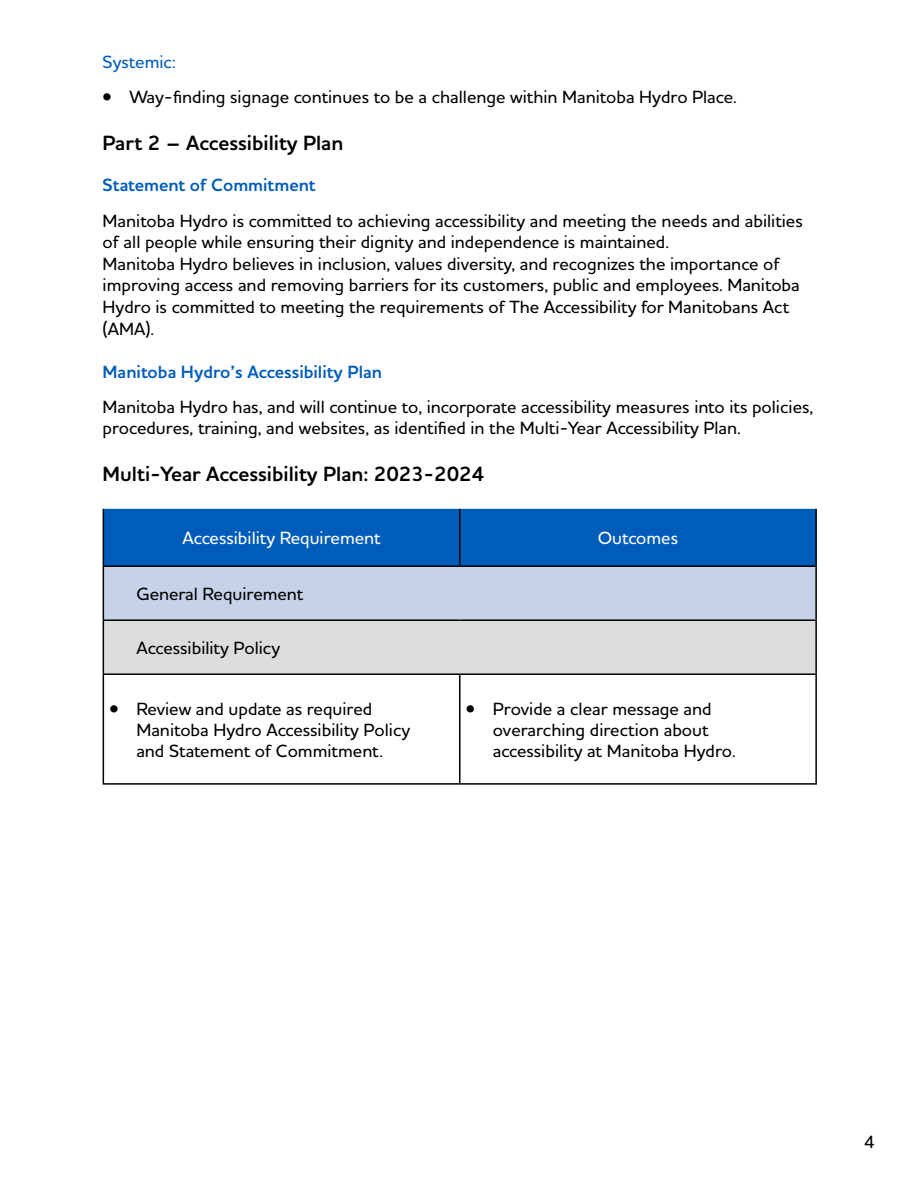
<style>
.page{position:relative;width:918px;height:1188px;background:#fff}
.page>*{position:absolute;margin:0;border:0;box-sizing:border-box;transform-origin:0 0}
.Body_copy{font:700 21px "MH Houschka Std";color:#000}
.B_Head{font:700 21px "MH Houschka Std";color:#000}
.Body_copy-2{font:500 18px/21.6px "MH Houschka Std";color:#000}
.C_Head{font:700 18px "MH Houschka Std";color:#005cb9}
.Body_copy-3{font:500 18px "MH Houschka Std";color:#fff}
.D_Head{font:500 18px "MH Houschka Std";color:#005cb9}
</style>
<div class="page">
<div style="left:104px;top:509px;width:711px;height:56px;background:#005cb9"></div>
<div style="left:103px;top:566px;width:713px;height:54px;background:#c5d2e7"></div>
<div style="left:103px;top:620px;width:713px;height:54px;background:#dcddde"></div>
<hr style="left:103px;top:509px;width:1px;height:56px;background:#000">
<hr style="left:459px;top:509px;width:1px;height:56px;background:#000">
<hr style="left:815px;top:509px;width:2px;height:56px;background:#000">
<hr style="left:103px;top:565px;width:357px;height:2px;background:#000">
<hr style="left:103px;top:567px;width:1px;height:52px;background:#000">
<hr style="left:460px;top:565px;width:357px;height:2px;background:#000">
<hr style="left:815px;top:567px;width:2px;height:52px;background:#000">
<hr style="left:103px;top:619px;width:357px;height:2px;background:#000">
<hr style="left:103px;top:621px;width:1px;height:52px;background:#000">
<hr style="left:460px;top:619px;width:357px;height:2px;background:#000">
<hr style="left:815px;top:621px;width:2px;height:52px;background:#000">
<hr style="left:103px;top:673px;width:357px;height:2px;background:#000">
<hr style="left:103px;top:675px;width:1px;height:108px;background:#000">
<hr style="left:460px;top:673px;width:357px;height:2px;background:#000">
<hr style="left:459px;top:675px;width:1px;height:108px;background:#000">
<hr style="left:815px;top:675px;width:2px;height:108px;background:#000">
<hr style="left:103px;top:783px;width:357px;height:2px;background:#000">
<hr style="left:460px;top:783px;width:357px;height:2px;background:#000">
<p class="D_Head" style="left:103px;top:50px;width:75px">Systemic:</p>
<p class="Body_copy-2" style="left:103px;top:85px;width:636px">• Way-finding signage continues to be a challenge within Manitoba Hydro Place.</p>
<p class="B_Head" style="left:103px;top:129px;width:242px">Part 2 – Accessibility Plan</p>
<p class="C_Head" style="left:103px;top:174px;width:215px">Statement of Commitment</p>
<p class="Body_copy-2" style="left:103px;top:209px;width:702px">Manitoba Hydro is committed to achieving accessibility and meeting the needs and abilities of all people while ensuring their dignity and independence is maintained.</p>
<p class="Body_copy-2" style="left:103px;top:252px;width:699px">Manitoba Hydro believes in inclusion, values diversity, and recognizes the importance of improving access and removing barriers for its customers, public and employees. Manitoba Hydro is committed to meeting the requirements of The Accessibility for Manitobans Act (AMA).</p>
<p class="C_Head" style="left:103px;top:360px;width:281px">Manitoba Hydro’s Accessibility Plan</p>
<p class="Body_copy-2" style="left:103px;top:395px;width:712px">Manitoba Hydro has, and will continue to, incorporate accessibility measures into its policies, procedures, training, and websites, as identified in the Multi-Year Accessibility Plan.</p>
<p class="Body_copy" style="left:103px;top:460px;width:383px">Multi-Year Accessibility Plan: 2023-2024</p>
<p class="Body_copy-3" style="left:183px;top:526px;width:199px">Accessibility Requirement</p>
<p class="Body_copy-3" style="left:598px;top:526px;width:82px">Outcomes</p>
<p class="Body_copy-2" style="left:136px;top:583px;width:168px">General Requirement</p>
<p class="Body_copy-2" style="left:136px;top:637px;width:145px">Accessibility Policy</p>
<p class="Body_copy-2" style="left:136px;top:698px;width:275px;line-height:21px;text-indent:-27px">• Review and update as required<br>Manitoba Hydro Accessibility Policy and Statement of Commitment.</p>
<p class="Body_copy-2" style="left:493px;top:698px;width:245px;line-height:21px;text-indent:-27px">• Provide a clear message and overarching direction about accessibility at Manitoba Hydro.</p>
<p class="Body_copy-2" style="left:864px;top:1130px;width:12px">4</p>
</div>
